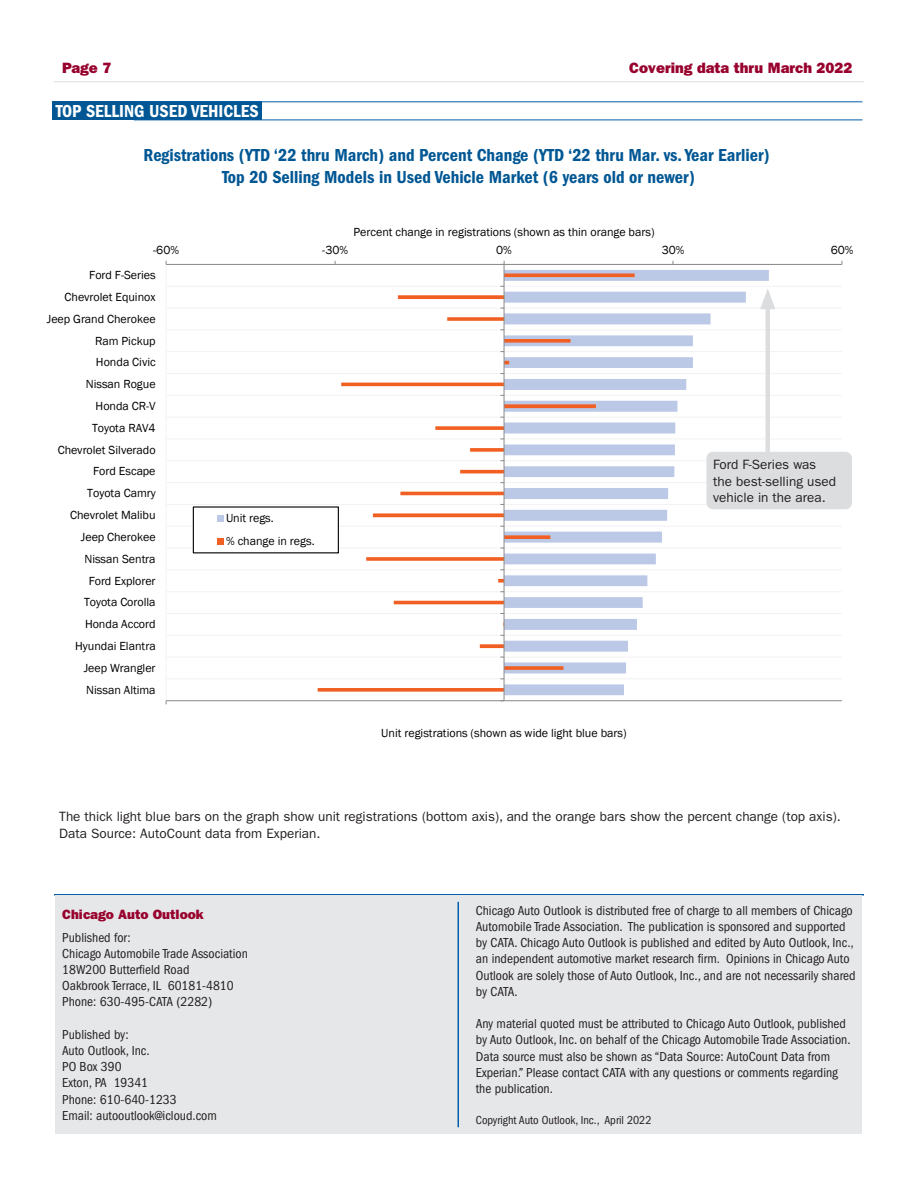
<style>
.page{position:relative;width:918px;height:1188px;background:#fff}
.page>*{position:absolute;margin:0;border:0;box-sizing:border-box;transform-origin:0 0}
.Graph_and_table_head{font:18px/21.6px "ITC Franklin Gothic Std Dm Cd";color:#005794;text-align:center}
.Graph_and_table_head-2{font:18px "ITC Franklin Gothic Std Dm Cd";color:#fff}
.t1{font:15px "ITC Franklin Gothic Std Hvy";color:#98012d}
.t2{font:condensed 13.5px/16.2px "ITC Franklin Gothic Std";color:#231f20}
.Text_Boxes{font:13.5px/16.2px "ITC Franklin Gothic Std";color:#231f20}
.t3{font:13.5px "ITC Franklin Gothic Std Hvy";color:#98012d}
.t4{font:12.15px "Franklin Gothic";color:#000}
.t5{font:12px/23px "Franklin Gothic";color:#000}
.t6{font:condensed 12px "ITC Franklin Gothic Std";color:#231f20}
</style>
<div class="page">
<hr style="left:166px;top:264px;width:1px;height:437px;background:#f2f2f2">
<hr style="left:166px;top:678px;width:676px;height:1px;background:#f2f2f2">
<hr style="left:166px;top:657px;width:676px;height:1px;background:#f2f2f2">
<hr style="left:166px;top:635px;width:676px;height:1px;background:#f2f2f2">
<hr style="left:166px;top:613px;width:676px;height:1px;background:#f2f2f2">
<hr style="left:166px;top:591px;width:676px;height:1px;background:#f2f2f2">
<hr style="left:166px;top:569px;width:676px;height:1px;background:#f2f2f2">
<hr style="left:166px;top:548px;width:676px;height:1px;background:#f2f2f2">
<hr style="left:166px;top:526px;width:676px;height:1px;background:#f2f2f2">
<hr style="left:166px;top:504px;width:676px;height:1px;background:#f2f2f2">
<hr style="left:166px;top:482px;width:676px;height:1px;background:#f2f2f2">
<hr style="left:166px;top:460px;width:676px;height:1px;background:#f2f2f2">
<hr style="left:166px;top:439px;width:676px;height:1px;background:#f2f2f2">
<hr style="left:166px;top:417px;width:676px;height:1px;background:#f2f2f2">
<hr style="left:166px;top:395px;width:676px;height:1px;background:#f2f2f2">
<hr style="left:166px;top:373px;width:676px;height:1px;background:#f2f2f2">
<hr style="left:166px;top:351px;width:676px;height:1px;background:#f2f2f2">
<hr style="left:166px;top:329px;width:676px;height:1px;background:#f2f2f2">
<hr style="left:166px;top:308px;width:676px;height:1px;background:#f2f2f2">
<hr style="left:166px;top:286px;width:676px;height:1px;background:#f2f2f2">
<svg style="left:505px;top:270px;width:264px;height:425px"></svg>
<svg style="left:318px;top:688px;width:186px;height:4px"></svg>
<svg style="left:505px;top:666px;width:59px;height:4px"></svg>
<svg style="left:480px;top:644px;width:24px;height:4px"></svg>
<hr style="left:394px;top:601px;width:110px;height:3px;background:#f15f22">
<svg style="left:498px;top:579px;width:6px;height:4px"></svg>
<svg style="left:366px;top:557px;width:138px;height:4px"></svg>
<svg style="left:505px;top:535px;width:45px;height:4px"></svg>
<svg style="left:373px;top:513px;width:131px;height:4px"></svg>
<hr style="left:400px;top:492px;width:104px;height:3px;background:#f15f22">
<hr style="left:460px;top:470px;width:44px;height:3px;background:#f15f22">
<svg style="left:470px;top:448px;width:34px;height:4px"></svg>
<svg style="left:435px;top:426px;width:69px;height:4px"></svg>
<svg style="left:505px;top:404px;width:91px;height:4px"></svg>
<hr style="left:341px;top:383px;width:163px;height:3px;background:#f15f22">
<svg style="left:505px;top:361px;width:4px;height:3px"></svg>
<svg style="left:505px;top:339px;width:66px;height:4px"></svg>
<svg style="left:447px;top:317px;width:57px;height:4px"></svg>
<svg style="left:398px;top:295px;width:106px;height:4px"></svg>
<svg style="left:505px;top:273px;width:130px;height:4px"></svg>
<hr style="left:166px;top:264px;width:676px;height:1px;background:#898989">
<hr style="left:166px;top:700px;width:676px;height:1px;background:#898989">
<hr style="left:504px;top:264px;width:1px;height:437px;background:#898989">
<div style="left:193px;top:507px;width:145px;height:46px;background:#fff"></div>
<div style="left:217px;top:515px;width:6px;height:7px;background:#bbc9e7"></div>
<svg style="left:217px;top:538px;width:6px;height:6px"></svg>
<hr style="left:54px;top:894px;width:810px;height:2px;background:#015dab">
<div style="left:56px;top:895px;width:806px;height:239px;background:#e6e7e9"></div>
<hr style="left:458px;top:902px;width:1px;height:225px;background:#015dab">
<hr style="left:54px;top:81px;width:810px;height:1px;background:#dcdddf">
<div style="left:52px;top:101px;width:210px;height:19px;background:#005794"></div>
<hr style="left:134px;top:120px;width:728px;height:1px;background:#015dab">
<div style="left:706px;top:452px;width:146px;height:57px;background:#dcdddf;border-radius:6px"></div>
<hr style="left:766px;top:301px;width:4px;height:151px;background:#dcdddf">
<svg style="left:760px;top:288px;width:15px;height:21px"></svg>
<hr style="left:134px;top:101px;width:728px;height:1px;background:#015dab">
<p class="t1" style="left:62px;top:59px;width:51px">Page 7</p>
<p class="t1" style="left:629px;top:59px;width:225px">Covering data thru March 2022</p>
<p class="Graph_and_table_head-2" style="left:56px;top:101px;width:204px">TOP SELLING USED VEHICLES</p>
<p class="Graph_and_table_head" style="left:144px;top:145px;width:628px">Registrations (YTD ‘22 thru March) and Percent Change (YTD ‘22 thru Mar. vs. Year Earlier)<br>Top 20 Selling Models in Used Vehicle Market (6 years old or newer)</p>
<p class="t5" style="left:354px;top:221px;width:302px">Percent change in registrations (shown as thin orange bars)</p>
<p class="t5" style="left:153px;top:238px;width:27px">-60%</p>
<p class="t5" style="left:322px;top:238px;width:27px">-30%</p>
<p class="t5" style="left:496px;top:238px;width:17px">0%</p>
<p class="t5" style="left:662px;top:238px;width:24px">30%</p>
<p class="t5" style="left:831px;top:238px;width:24px">60%</p>
<p class="t5" style="left:89px;top:264px;width:68px">Ford F-Series</p>
<p class="t5" style="left:65px;top:286px;width:93px">Chevrolet Equinox</p>
<p class="t5" style="left:47px;top:308px;width:110px">Jeep Grand Cherokee</p>
<p class="t5" style="left:95px;top:329px;width:62px">Ram Pickup</p>
<p class="t5" style="left:96px;top:351px;width:62px">Honda Civic</p>
<p class="t5" style="left:86px;top:373px;width:71px">Nissan Rogue</p>
<p class="t5" style="left:96px;top:395px;width:62px">Honda CR-V</p>
<p class="t5" style="left:92px;top:417px;width:65px">Toyota RAV4</p>
<p class="t5" style="left:58px;top:438px;width:100px">Chevrolet Silverado</p>
<p class="t5" style="left:93px;top:460px;width:64px">Ford Escape</p>
<p class="t5" style="left:87px;top:482px;width:70px">Toyota Camry</p>
<p class="t5" style="left:70px;top:504px;width:87px">Chevrolet Malibu</p>
<p class="t4" style="left:81px;top:529px;width:76px">Jeep Cherokee</p>
<p class="t5" style="left:84px;top:548px;width:73px">Nissan Sentra</p>
<p class="t5" style="left:89px;top:569px;width:68px">Ford Explorer</p>
<p class="t5" style="left:84px;top:591px;width:73px">Toyota Corolla</p>
<p class="t5" style="left:85px;top:613px;width:72px">Honda Accord</p>
<p class="t5" style="left:75px;top:635px;width:82px">Hyundai Elantra</p>
<p class="t5" style="left:84px;top:657px;width:73px">Jeep Wrangler</p>
<p class="t5" style="left:86px;top:678px;width:71px">Nissan Altima</p>
<p class="t5" style="left:226px;top:507px;width:90px">Unit regs.<br>% change in regs.</p>
<p class="t5" style="left:381px;top:722px;width:247px">Unit registrations (shown as wide light blue bars)</p>
<p class="Text_Boxes" style="left:713px;top:457px;width:124px">Ford F-Series was the best-selling used vehicle in the area.</p>
<p class="Text_Boxes" style="left:59px;top:809px;width:783px">The thick light blue bars on the graph show unit registrations (bottom axis), and the orange bars show the percent change (top axis).<br>Data Source: AutoCount data from Experian.</p>
<p class="t3" style="left:62px;top:906px;width:143px">Chicago Auto Outlook</p>
<p class="t2" style="left:62px;top:929px;width:70px">Published for:</p>
<p class="t2" style="left:62px;top:945px;width:187px">Chicago Automobile Trade Association</p>
<p class="t2" style="left:62px;top:962px;width:173px">18W200 Butterfield Road<br>Oakbrook Terrace, IL 60181-4810</p>
<p class="t2" style="left:62px;top:994px;width:152px">Phone: 630-495-CATA (2282)</p>
<p class="t2" style="left:62px;top:1026px;width:68px">Published by:</p>
<p class="t2" style="left:62px;top:1043px;width:89px">Auto Outlook, Inc.</p>
<p class="t2" style="left:62px;top:1059px;width:61px">PO Box 390</p>
<p class="t2" style="left:62px;top:1075px;width:87px">Exton, PA 19341</p>
<p class="t2" style="left:62px;top:1091px;width:116px">Phone: 610-640-1233</p>
<p class="t2" style="left:62px;top:1107px;width:156px">Email: autooutlook@icloud.com</p>
<p class="t2" style="left:476px;top:902px;width:381px">Chicago Auto Outlook is distributed free of charge to all members of Chicago Automobile Trade Association. The publication is sponsored and supported by CATA. Chicago Auto Outlook is published and edited by Auto Outlook, Inc., an independent automotive market research firm. Opinions in Chicago Auto Outlook are solely those of Auto Outlook, Inc., and are not necessarily shared by CATA.</p>
<p class="t2" style="left:476px;top:1016px;width:376px">Any material quoted must be attributed to Chicago Auto Outlook, published by Auto Outlook, Inc. on behalf of the Chicago Automobile Trade Association.<br>Data source must also be shown as “Data Source: AutoCount Data from Experian.” Please contact CATA with any questions or comments regarding the publication.</p>
<p class="t6" style="left:476px;top:1113px;width:177px">Copyright Auto Outlook, Inc., April 2022</p>
</div>
